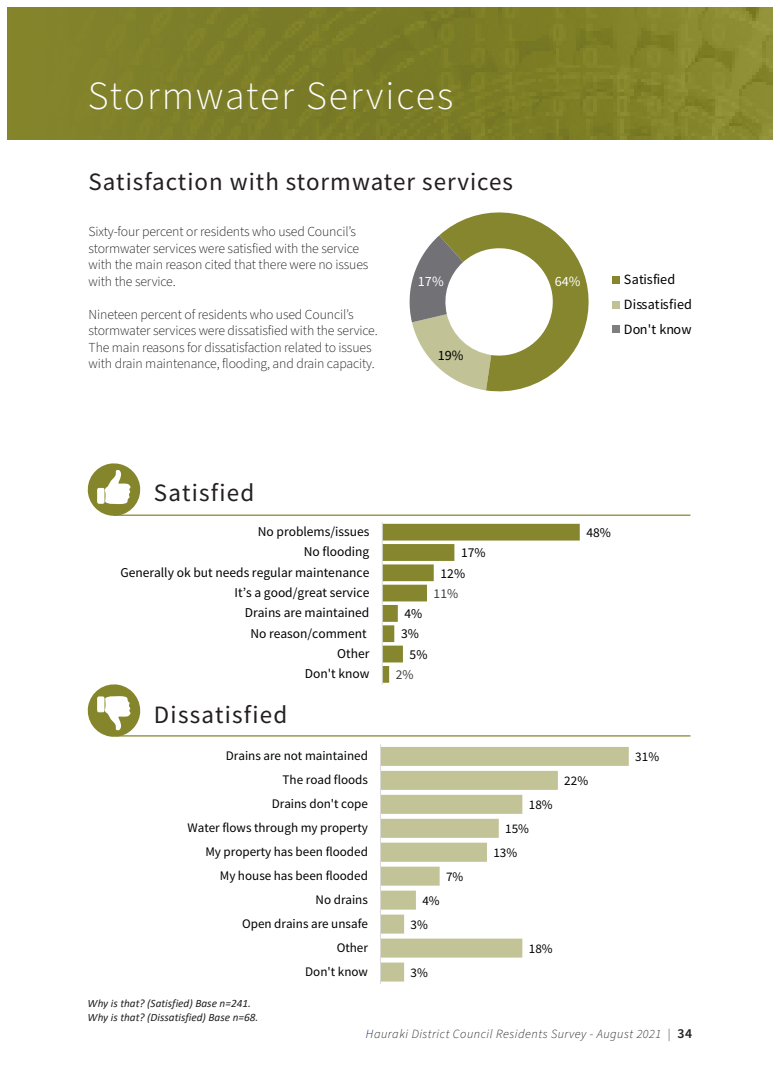
<style>
.page{position:relative;width:780px;height:1088px;background:#fff}
.page>*{position:absolute;margin:0;border:0;box-sizing:border-box;transform-origin:0 0}
.Text{font:300 40px "Source Sans Pro";letter-spacing:.05em;color:#fff}
.t1{font:25px "Source Sans Pro";letter-spacing:.04em;color:#231f20}
.t2{font:14.25px "Source Sans Pro";color:#fff}
.t3{font:14.25px "Source Sans Pro";color:#000}
.t4{font:14.12px/24.6px "Source Sans Pro";letter-spacing:.005em;color:#000}
.t5{font:300 13.75px/16.5px "Source Sans Pro";letter-spacing:-.01em;color:#231f20}
.t6{font:13.5px "Source Sans Pro";color:#000}
.t7{font:13.5px "Source Sans Pro";color:#404040}
.t8{font:13.12px "Source Sans Pro";color:#000}
.t9{font:italic 300 12.5px "Source Sans Pro";letter-spacing:.04em;color:#231f20}
.t10{font:italic 11.25px/13.5px "Calibri";color:#231f20}
.s1{color:#062153}
.s2{font-weight:600;font-style:normal;font-size:13.75px}
</style>
<div class="page">
<img style="left:7px;top:7px;width:765px;height:133px">
<hr style="left:113px;top:514px;width:577px;height:2px;background:#85862c">
<hr style="left:116px;top:735px;width:574px;height:1px;background:#85862c">
<svg style="left:87px;top:463px;width:55px;height:53px"></svg>
<div style="left:98px;top:488px;width:6px;height:15px;background:#fff"></div>
<div style="left:97px;top:488px;width:7px;height:15px;border:1px solid #fff"></div>
<svg style="left:87px;top:684px;width:55px;height:53px"></svg>
<div style="left:98px;top:697px;width:6px;height:15px;background:#fff"></div>
<div style="left:97px;top:697px;width:7px;height:15px;border:1px solid #fff"></div>
<div style="left:612px;top:276px;width:8px;height:8px;background:#85862d"></div>
<div style="left:612px;top:301px;width:8px;height:8px;background:#c1c295"></div>
<div style="left:612px;top:325px;width:8px;height:8px;background:#7f7f7f"></div>
<svg style="left:409px;top:212px;width:180px;height:180px"></svg>
<svg style="left:381px;top:747px;width:247px;height:234px"></svg>
<hr style="left:380px;top:744px;width:1px;height:240px;background:#d9d9d9">
<svg style="left:383px;top:524px;width:196px;height:159px"></svg>
<hr style="left:382px;top:522px;width:1px;height:162px;background:#d9d9d9">
<p class="Text" style="left:88px;top:69px;width:367px">Stormwater Services</p>
<p class="t1" style="left:89px;top:166px;width:426px">Satisfaction with stormwater services</p>
<p class="t5" style="left:89px;top:224px;width:281px">Sixty-four percent or residents who used Council’s stormwater services were satisfied with the service with the main reason cited that there were no issues with the service.</p>
<p class="t5" style="left:89px;top:306px;width:290px">Nineteen percent of residents who used Council’s stormwater services were dissatisfied with the service.<br>The main reasons for dissatisfaction related to issues with drain maintenance, flooding, and drain capacity.</p>
<p class="t2" style="left:418px;top:272px;width:27px">17%</p>
<p class="t3" style="left:437px;top:346px;width:27px">19%</p>
<p class="t2" style="left:554px;top:272px;width:27px">64%</p>
<p class="t4" style="left:624px;top:267px;width:70px">Satisfied<br>Dissatisfied<br>Don't know</p>
<p class="t1" style="left:154px;top:477px;width:102px">Satisfied</p>
<p class="t6" style="left:258px;top:523px;width:113px">No problems/issues</p>
<p class="t6" style="left:586px;top:524px;width:26px">48%</p>
<p class="t6" style="left:304px;top:543px;width:67px">No flooding</p>
<p class="t6" style="left:461px;top:544px;width:26px">17%</p>
<p class="t6" style="left:120px;top:564px;width:250px">Generally ok but needs regular maintenance</p>
<p class="t6" style="left:440px;top:564px;width:26px">12%</p>
<p class="t6" style="left:235px;top:584px;width:136px">It’s a good/great service</p>
<p class="t7" style="left:433px;top:585px;width:26px">11%</p>
<p class="t6" style="left:245px;top:604px;width:126px">Drains are maintained</p>
<p class="t6" style="left:404px;top:605px;width:19px">4%</p>
<p class="t6" style="left:250px;top:624px;width:118px">No reason/comment</p>
<p class="t6" style="left:401px;top:625px;width:19px">3%</p>
<p class="t6" style="left:337px;top:645px;width:34px">Other</p>
<p class="t6" style="left:409px;top:646px;width:19px">5%</p>
<p class="t6" style="left:305px;top:665px;width:66px">Don't know</p>
<p class="t7" style="left:396px;top:666px;width:19px">2%</p>
<p class="t1" style="left:154px;top:698px;width:135px">Dissatisfied</p>
<p class="t8" style="left:226px;top:747px;width:144px">Drains are not maintained</p>
<p class="t8" style="left:635px;top:748px;width:25px">31%</p>
<p class="t8" style="left:282px;top:771px;width:87px">The road floods</p>
<p class="t8" style="left:564px;top:772px;width:25px">22%</p>
<p class="t8" style="left:272px;top:795px;width:98px">Drains don't cope</p>
<p class="t8" style="left:528px;top:796px;width:25px">18%</p>
<p class="t8" style="left:187px;top:819px;width:182px">Water flows through my property</p>
<p class="t8" style="left:505px;top:820px;width:25px">15%</p>
<p class="t8" style="left:205px;top:843px;width:164px">My property has been flooded</p>
<p class="t8" style="left:493px;top:844px;width:25px">13%</p>
<p class="t8" style="left:220px;top:867px;width:150px">My house has been flooded</p>
<p class="t8" style="left:446px;top:868px;width:19px">7%</p>
<p class="t8" style="left:315px;top:891px;width:54px">No drains</p>
<p class="t8" style="left:422px;top:892px;width:19px">4%</p>
<p class="t8" style="left:242px;top:915px;width:127px">Open drains are unsafe</p>
<p class="t8" style="left:410px;top:916px;width:19px">3%</p>
<p class="t8" style="left:337px;top:939px;width:33px">Other</p>
<p class="t8" style="left:529px;top:940px;width:25px">18%</p>
<p class="t8" style="left:305px;top:963px;width:64px">Don't know</p>
<p class="t8" style="left:410px;top:964px;width:19px">3%</p>
<p class="t10" style="left:88px;top:996px;width:172px">Why is that? (Satisfied) Base n=241.<br>Why is that? (Dissatisfied) Base n=68.</p>
<p class="t9" style="left:366px;top:1025px;width:328px"><span class="s1">H</span>auraki District Council Residents Survey - August 2021 | <span class="s2">34</span></p>
</div>
